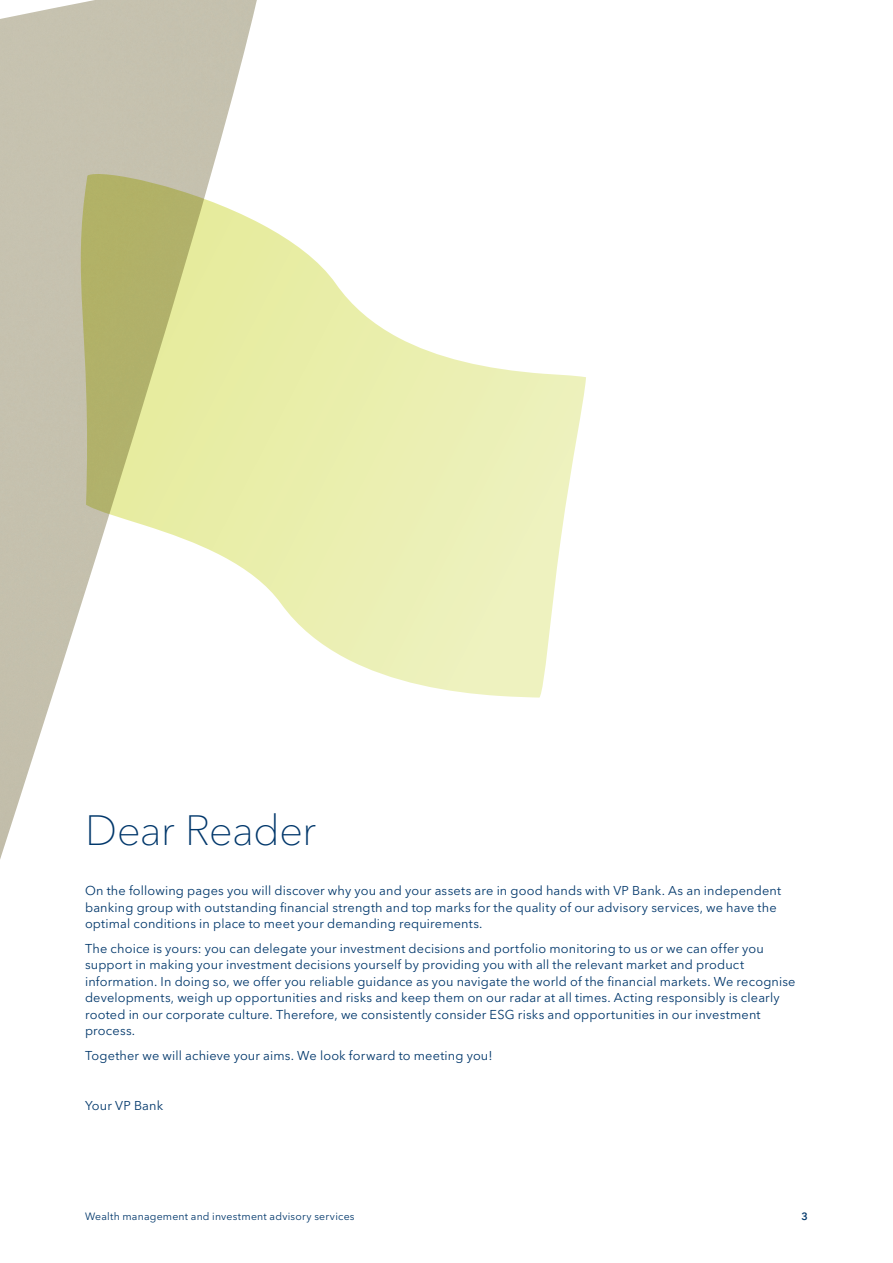
<style>
.page{position:relative;width:893px;height:1263px;background:#fff}
.page>*{position:absolute;margin:0;border:0;box-sizing:border-box;transform-origin:0 0}
.t1{font:100 42px "VP Next";letter-spacing:-.015em;color:#00376b}
.t2{font:12.75px/16.5px "VP Next";letter-spacing:.01em;color:#00376b}
.t3{font:10.5px "VP Next";letter-spacing:.02em;color:#00376b}
.t4{font:600 10.5px "VP Next";color:#00376b}
</style>
<div class="page">
<svg style="left:71px;top:168px;width:515px;height:529px"></svg>
<h1 class="t1" style="left:85px;top:805px;width:233px">Dear Reader</h1>
<p class="t2" style="left:85px;top:882px;width:698px">On the following pages you will discover why you and your assets are in good hands with VP Bank. As an independent banking group with outstanding financial strength and top marks for the quality of our advisory services, we have the optimal conditions in place to meet your demanding requirements.</p>
<p class="t2" style="left:85px;top:940px;width:712px">The choice is yours: you can delegate your investment decisions and portfolio monitoring to us or we can offer you support in making your investment decisions yourself by providing you with all the relevant market and product information. In doing so, we offer you reliable guidance as you navigate the world of the financial markets. We recognise developments, weigh up opportunities and risks and keep them on our radar at all times. Acting responsibly is clearly rooted in our corporate culture. Therefore, we consistently consider ESG risks and opportunities in our investment process.</p>
<p class="t2" style="left:85px;top:1047px;width:409px">Together we will achieve your aims. We look forward to meeting you!</p>
<p class="t2" style="left:85px;top:1097px;width:80px">Your VP Bank</p>
<p class="t3" style="left:85px;top:1210px;width:271px">Wealth management and investment advisory services</p>
<p class="t4" style="left:801px;top:1210px;width:8px">3</p>
</div>
